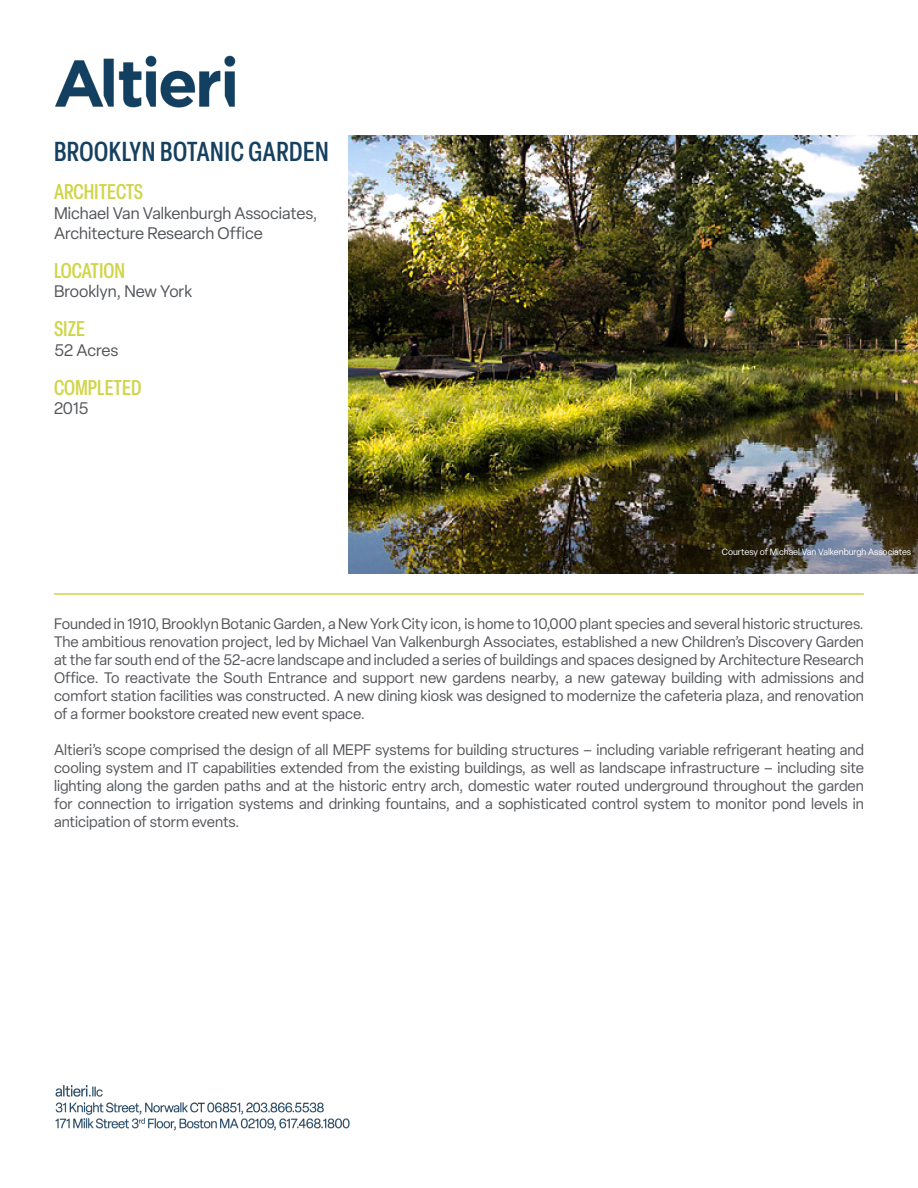
<style>
.page{position:relative;width:918px;height:1188px;background:#fff}
.page>*{position:absolute;margin:0;border:0;box-sizing:border-box;transform-origin:0 0}
.t1{font:500 condensed 27px "Elza";letter-spacing:.02em;color:#164060}
.t2{font:500 condensed 21px "Elza";color:#d0d548}
.t3{font:16.5px/19.8px "Elza";color:#54565a}
.t4{font:15px/18px "Elza";color:#54565a;text-align:justify}
.t5{font:9px "Elza";color:#fff}
</style>
<div class="page">
<img style="left:55px;top:55px;width:180px;height:53px">
<img style="left:55px;top:1086px;width:295px;height:45px">
<img style="left:349px;top:135px;width:569px;height:438px">
<hr style="left:54px;top:593px;width:810px;height:2px;background:#d0d548">
<p class="t1" style="left:54px;top:133px;width:276px">BROOKLYN BOTANIC GARDEN</p>
<p class="t2" style="left:54px;top:178px;width:91px">ARCHITECTS</p>
<p class="t3" style="left:54px;top:203px;width:265px">Michael Van Valkenburgh Associates,<br>Architecture Research Office</p>
<p class="t2" style="left:54px;top:256px;width:73px">LOCATION</p>
<p class="t3" style="left:54px;top:282px;width:140px">Brooklyn, New York</p>
<p class="t2" style="left:54px;top:315px;width:32px">SIZE</p>
<p class="t3" style="left:54px;top:340px;width:66px">52 Acres</p>
<p class="t2" style="left:54px;top:373px;width:89px">COMPLETED</p>
<p class="t3" style="left:54px;top:399px;width:36px">2015</p>
<p class="t5" style="left:722px;top:546px;width:191px">Courtesy of Michael Van Valkenburgh Associates</p>
<p class="t4" style="left:54px;top:614px;width:812px">Founded in 1910, Brooklyn Botanic Garden, a New York City icon, is home to 10,000 plant species and several historic structures.<br>The ambitious renovation project, led by Michael Van Valkenburgh Associates, established a new Children’s Discovery Garden at the far south end of the 52-acre landscape and included a series of buildings and spaces designed by Architecture Research Office. To reactivate the South Entrance and support new gardens nearby, a new gateway building with admissions and comfort station facilities was constructed. A new dining kiosk was designed to modernize the cafeteria plaza, and renovation of a former bookstore created new event space.</p>
<p class="t4" style="left:54px;top:740px;width:812px">Altieri’s scope comprised the design of all MEPF systems for building structures – including variable refrigerant heating and cooling system and IT capabilities extended from the existing buildings, as well as landscape infrastructure – including site lighting along the garden paths and at the historic entry arch, domestic water routed underground throughout the garden for connection to irrigation systems and drinking fountains, and a sophisticated control system to monitor pond levels in anticipation of storm events.</p>
</div>
